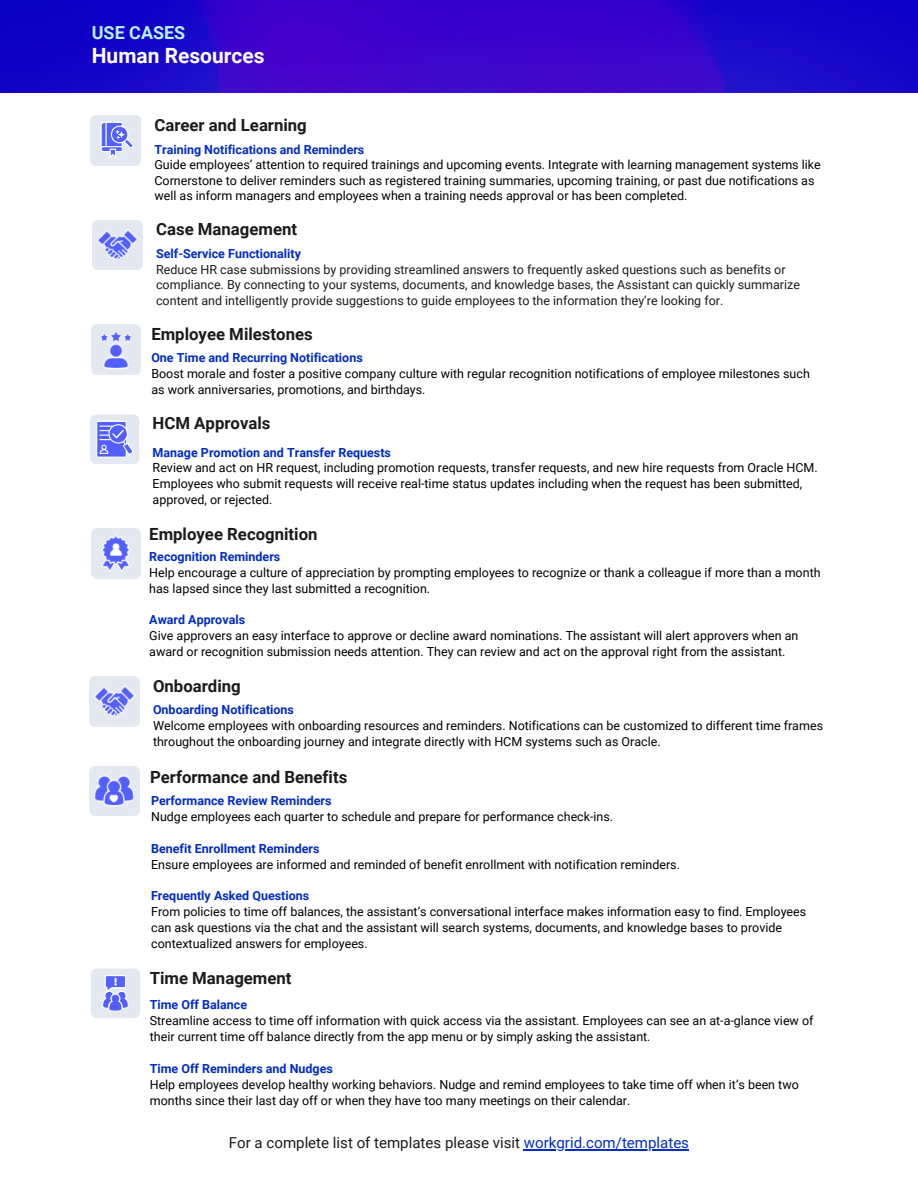
<style>
.page{position:relative;width:918px;height:1188px;background:#fff}
.page>*{position:absolute;margin:0;border:0;box-sizing:border-box;transform-origin:0 0}
.t1{font:700 21px "Roboto";color:#fff}
.t2{font:700 18px "Roboto";color:#b9f1f4}
.t3{font:700 16.8px "Roboto";color:#1b1b1b}
.t4{font:15px "Roboto";color:#1b1b1b}
.t5{font:12.45px/15.9px "Roboto";color:#000001}
.t6{font:700 12.45px "Roboto";color:#002dc2}
.t7{font:12.45px/15.6px "Roboto";color:#1b1b1b}
.t8{font:12.45px/15.9px "Roboto";color:#000}
.s1{color:#002dc2}
</style>
<div class="page">
<hr style="left:524px;top:1150px;width:165px;height:1px;background:#002dc2">
<img style="left:0;top:0;width:918px;height:92px">
<svg style="left:90px;top:414px;width:49px;height:50px;background:#b4bcf7"></svg>
<img style="left:91px;top:529px;width:50px;height:49px">
<img style="left:91px;top:325px;width:50px;height:49px">
<img style="left:90px;top:766px;width:49px;height:50px">
<svg style="left:91px;top:969px;width:49px;height:49px;background:#c7cef5"></svg>
<img style="left:90px;top:677px;width:49px;height:49px">
<img style="left:93px;top:220px;width:49px;height:50px">
<img style="left:91px;top:116px;width:48px;height:49px">
<svg style="left:93px;top:116px;width:48px;height:48px;background:#c5ccf5"></svg>
<h2 class="t2" style="left:92px;top:23px;width:95px">USE CASES</h2>
<h1 class="t1" style="left:92px;top:44px;width:174px">Human Resources</h1>
<h3 class="t3" style="left:154px;top:115px;width:154px">Career and Learning</h3>
<p class="t6" style="left:154px;top:142px;width:211px">Training Notifications and Reminders</p>
<p class="t5" style="left:154px;top:157px;width:668px">Guide employees’ attention to required trainings and upcoming events. Integrate with learning management systems like<br>Cornerstone to deliver reminders such as registered training summaries, upcoming training, or past due notifications as well as inform managers and employees when a training needs approval or has been completed.</p>
<h3 class="t3" style="left:156px;top:220px;width:143px">Case Management</h3>
<p class="t6" style="left:156px;top:247px;width:146px">Self-Service Functionality</p>
<p class="t7" style="left:156px;top:262px;width:645px">Reduce HR case submissions by providing streamlined answers to frequently asked questions such as benefits or compliance. By connecting to your systems, documents, and knowledge bases, the Assistant can quickly summarize content and intelligently provide suggestions to guide employees to the information they’re looking for.</p>
<h3 class="t3" style="left:151px;top:324px;width:163px">Employee Milestones</h3>
<p class="t6" style="left:151px;top:351px;width:213px">One Time and Recurring Notifications</p>
<p class="t5" style="left:151px;top:366px;width:660px">Boost morale and foster a positive company culture with regular recognition notifications of employee milestones such as work anniversaries, promotions, and birthdays.</p>
<h3 class="t3" style="left:153px;top:414px;width:119px">HCM Approvals</h3>
<p class="t6" style="left:153px;top:445px;width:240px">Manage Promotion and Transfer Requests</p>
<p class="t5" style="left:153px;top:460px;width:667px">Review and act on HR request, including promotion requests, transfer requests, and new hire requests from Oracle HCM.<br>Employees who submit requests will receive real-time status updates including when the request has been submitted, approved, or rejected.</p>
<h3 class="t3" style="left:149px;top:524px;width:170px">Employee Recognition</h3>
<p class="t6" style="left:149px;top:549px;width:133px">Recognition Reminders</p>
<p class="t5" style="left:149px;top:564px;width:673px">Help encourage a culture of appreciation by prompting employees to recognize or thank a colleague if more than a month has lapsed since they last submitted a recognition.</p>
<p class="t6" style="left:149px;top:613px;width:97px">Award Approvals</p>
<p class="t5" style="left:149px;top:628px;width:651px">Give approvers an easy interface to approve or decline award nominations. The assistant will alert approvers when an award or recognition submission needs attention. They can review and act on the approval right from the assistant.</p>
<h3 class="t3" style="left:153px;top:676px;width:89px">Onboarding</h3>
<p class="t6" style="left:153px;top:703px;width:143px">Onboarding Notifications</p>
<p class="t5" style="left:153px;top:718px;width:672px">Welcome employees with onboarding resources and reminders. Notifications can be customized to different time frames throughout the onboarding journey and integrate directly with HCM systems such as Oracle.</p>
<h3 class="t3" style="left:150px;top:767px;width:199px">Performance and Benefits</h3>
<p class="t6" style="left:151px;top:793px;width:182px">Performance Review Reminders</p>
<p class="t5" style="left:151px;top:809px;width:464px">Nudge employees each quarter to schedule and prepare for performance check-ins.</p>
<p class="t6" style="left:151px;top:841px;width:170px">Benefit Enrollment Reminders</p>
<p class="t5" style="left:151px;top:856px;width:530px">Ensure employees are informed and reminded of benefit enrollment with notification reminders.</p>
<p class="t6" style="left:151px;top:889px;width:160px">Frequently Asked Questions</p>
<p class="t8" style="left:151px;top:904px;width:657px">From policies to time off balances, the assistant’s conversational interface makes information easy to find. Employees can ask questions via the chat and the assistant will search systems, documents, and knowledge bases to provide contextualized answers for employees.</p>
<h3 class="t3" style="left:150px;top:968px;width:143px">Time Management</h3>
<p class="t6" style="left:150px;top:998px;width:99px">Time Off Balance</p>
<p class="t5" style="left:150px;top:1013px;width:665px">Streamline access to time off information with quick access via the assistant. Employees can see an at-a-glance view of their current time off balance directly from the app menu or by simply asking the assistant.</p>
<p class="t6" style="left:150px;top:1062px;width:185px">Time Off Reminders and Nudges</p>
<p class="t5" style="left:150px;top:1077px;width:651px">Help employees develop healthy working behaviors. Nudge and remind employees to take time off when it’s been two months since their last day off or when they have too many meetings on their calendar.</p>
<p class="t4" style="left:229px;top:1134px;width:462px">For a complete list of templates please visit <span class="s1">workgrid.com/templates</span></p>
</div>
